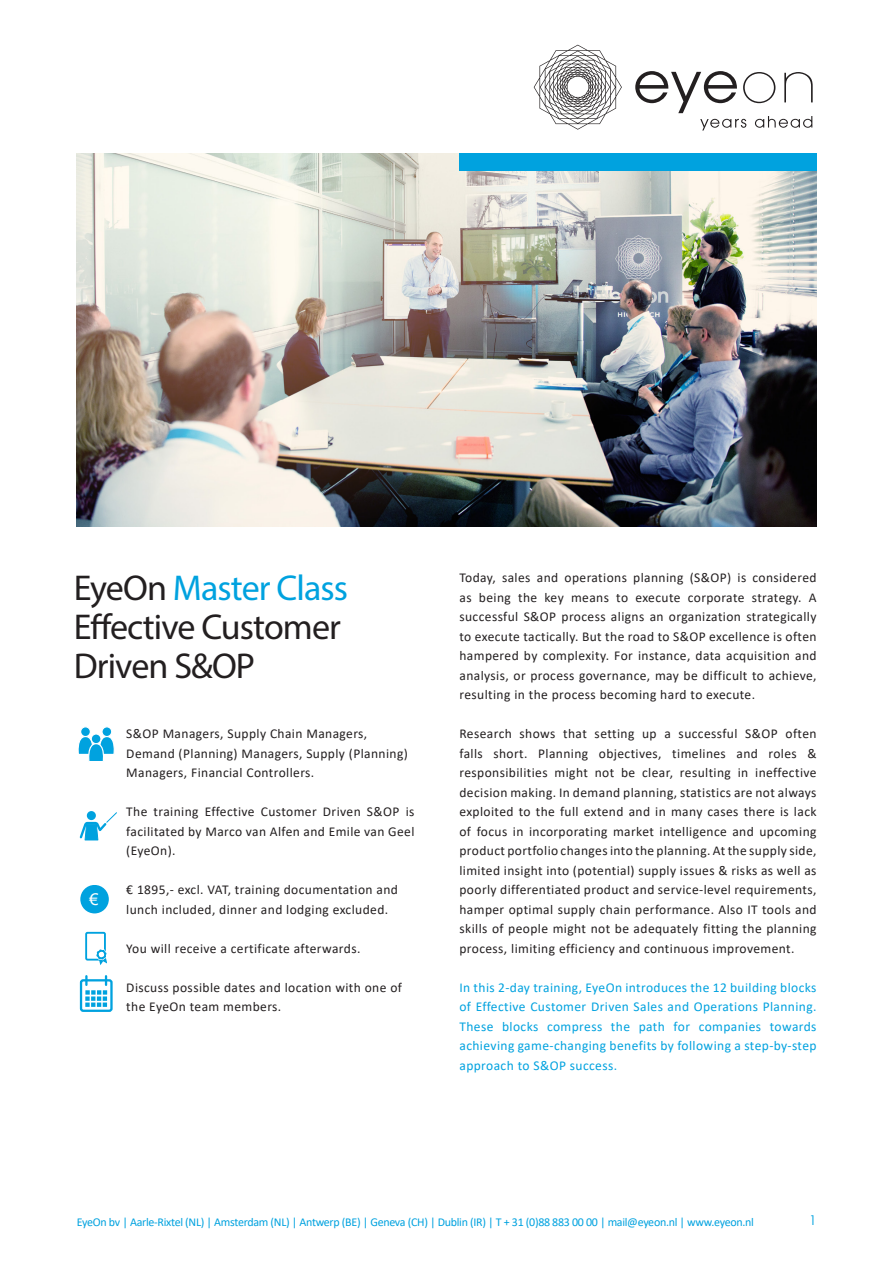
<style>
.page{position:relative;width:893px;height:1263px;background:#fff}
.page>*{position:absolute;margin:0;border:0;box-sizing:border-box;transform-origin:0 0}
.Kop_Avant_Garde_Goth{font:36px/39px "Myriad Pro";letter-spacing:-.025em;color:#231f20}
.Kop_Avant_Garde_Goth-2{font:36px "Myriad Pro";letter-spacing:-.025em;color:#00a2df}
.t1{font:16.2px "Arial";color:#fff}
.t2{font:13.5px/19.5px "Calibri";letter-spacing:.03em;color:#231f20;text-align:justify}
.t3{font:13.5px/19.5px "Calibri";letter-spacing:.03em;color:#00a2df;text-align:justify}
.t4{font:13.5px "Century Gothic";color:#00a2df}
.Onderin_klein{font:12px "Calibri";letter-spacing:-.025em;color:#00a2df}
.s1{color:#231f20}
</style>
<div class="page">
<img style="left:77px;top:153px;width:740px;height:374px">
<svg style="left:534px;top:45px;width:88px;height:85px"></svg>
<svg style="left:635px;top:71px;width:102px;height:42px"></svg>
<svg style="left:743px;top:72px;width:32px;height:31px"></svg>
<svg style="left:784px;top:72px;width:29px;height:30px"></svg>
<svg style="left:700px;top:119px;width:46px;height:12px"></svg>
<svg style="left:755px;top:116px;width:57px;height:12px"></svg>
<div style="left:459px;top:153px;width:357px;height:17px;background:#00a2df"></div>
<div style="left:80px;top:885px;width:29px;height:28px;background:#00a2df;border-radius:50%"></div>
<div style="left:102px;top:727px;width:10px;height:9px;background:#00a2df;border-radius:50%"></div>
<div style="left:101px;top:726px;width:11px;height:11px;border:1px solid #fff;border-radius:50%"></div>
<div style="left:81px;top:727px;width:9px;height:9px;background:#00a2df;border-radius:50%"></div>
<div style="left:80px;top:726px;width:11px;height:11px;border:1px solid #fff;border-radius:50%"></div>
<div style="left:91px;top:733px;width:11px;height:11px;border:1px solid #fff;border-radius:50%"></div>
<svg style="left:78px;top:735px;width:37px;height:26px"></svg>
<div style="left:86px;top:932px;width:20px;height:28px;border:2px solid #00a2df"></div>
<svg style="left:94px;top:947px;width:13px;height:18px"></svg>
<svg style="left:80px;top:812px;width:37px;height:28px"></svg>
<div style="left:80px;top:979px;width:33px;height:33px;border:2px solid #00a2df;border-radius:2px"></div>
<svg style="left:85px;top:976px;width:22px;height:31px"></svg>
<p class="Kop_Avant_Garde_Goth-2" style="left:74px;top:565px;width:276px"><span class="s1">EyeOn</span> Master Class</p>
<p class="Kop_Avant_Garde_Goth" style="left:74px;top:606px;width:269px">Effective Customer<br>Driven S&amp;OP</p>
<p class="t1" style="left:90px;top:889px;width:11px">€</p>
<p class="t2" style="left:126px;top:724px;width:283px;text-align:left">S&amp;OP Managers, Supply Chain Managers,<br>Demand (Planning) Managers, Supply (Planning)<br>Managers, Financial Controllers.</p>
<p class="t2" style="left:126px;top:802px;width:290px">The training Effective Customer Driven S&amp;OP is facilitated by Marco van Alfen and Emile van Geel (EyeOn).</p>
<p class="t2" style="left:126px;top:880px;width:273px">€ 1895,- excl. VAT, training documentation and lunch included, dinner and lodging excluded.</p>
<p class="t2" style="left:126px;top:938px;width:236px">You will receive a certificate afterwards.</p>
<p class="t2" style="left:126px;top:977px;width:277px">Discuss possible dates and location with one of the EyeOn team members.</p>
<p class="t2" style="left:459px;top:568px;width:359px">Today, sales and operations planning (S&amp;OP) is considered as being the key means to execute corporate strategy. A successful S&amp;OP process aligns an organization strategically to execute tactically. But the road to S&amp;OP excellence is often hampered by complexity. For instance, data acquisition and analysis, or process governance, may be difficult to achieve, resulting in the process becoming hard to execute.</p>
<p class="t2" style="left:459px;top:724px;width:359px">Research shows that setting up a successful S&amp;OP often falls short. Planning objectives, timelines and roles &amp; responsibilities might not be clear, resulting in ineffective decision making. In demand planning, statistics are not always exploited to the full extend and in many cases there is lack of focus in incorporating market intelligence and upcoming product portfolio changes into the planning. At the supply side, limited insight into (potential) supply issues &amp; risks as well as poorly differentiated product and service-level requirements, hamper optimal supply chain performance. Also IT tools and skills of people might not be adequately fitting the planning process, limiting efficiency and continuous improvement.</p>
<p class="t3" style="left:459px;top:977px;width:359px">In this 2-day training, EyeOn introduces the 12 building blocks of Effective Customer Driven Sales and Operations Planning.<br>These blocks compress the path for companies towards achieving game-changing benefits by following a step-by-step approach to S&amp;OP success.</p>
<p class="Onderin_klein" style="left:77px;top:1213px;width:678px">EyeOn bv | Aarle-Rixtel (NL) | Amsterdam (NL) | Antwerp (BE) | Geneva (CH) | Dublin (IR) | T + 31 (0)88 883 00 00 | mail@eyeon.nl | www.eyeon.nl</p>
<p class="t4" style="left:809px;top:1210px;width:9px">1</p>
</div>
